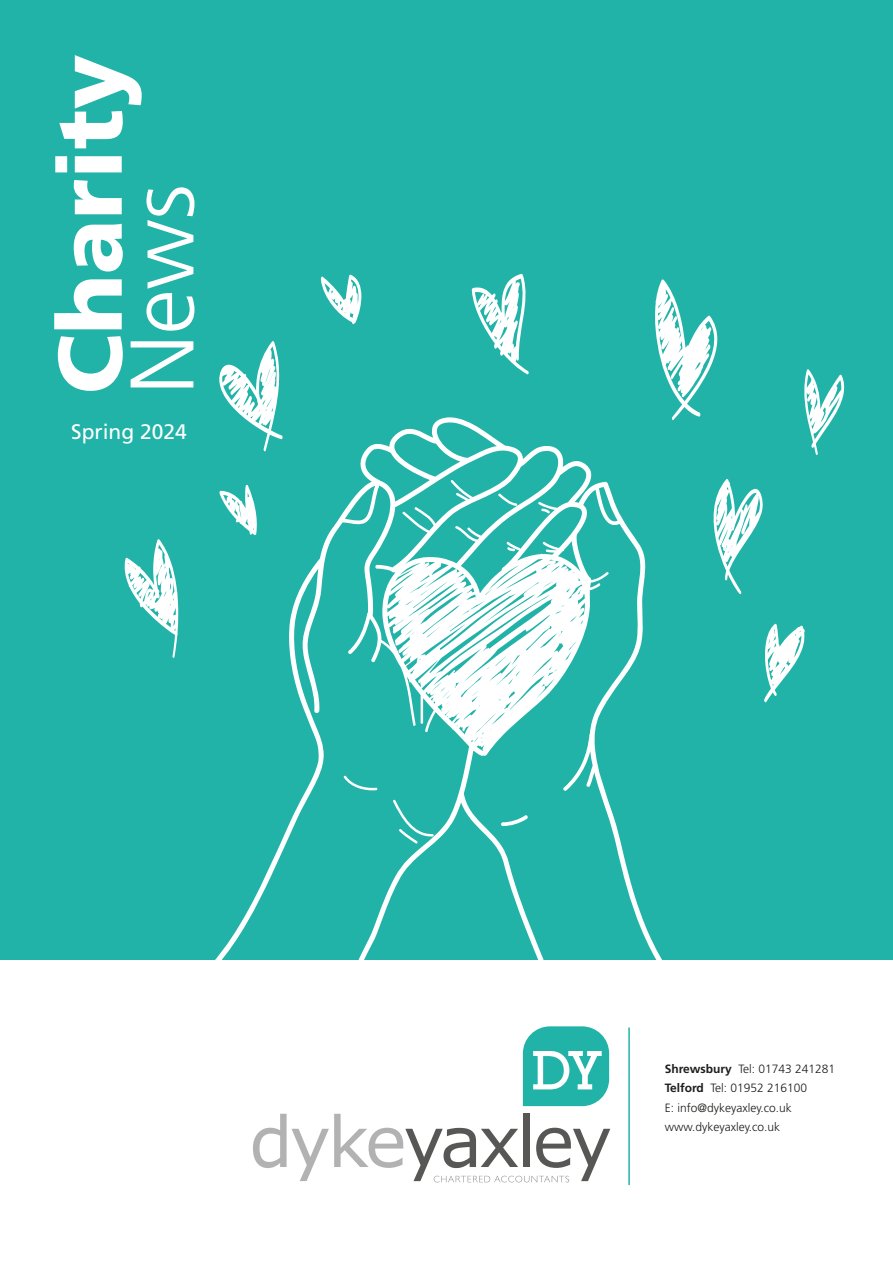
<style>
.page{position:relative;width:893px;height:1263px;background:#fff}
.page>*{position:absolute;margin:0;border:0;box-sizing:border-box;transform-origin:0 0}
.t1{font:900 90px/71.7px "Frutiger";color:#fff}
.t2{font:21px "Frutiger";color:#fff}
.t3{font:300 12px/19.5px "Frutiger";color:#1d1d1b}
.s1{font-weight:300}
.s2{font-weight:700}
</style>
<div class="page">
<div style="left:0;top:0;width:893px;height:959px;background:#21b3a8"></div>
<svg style="left:523px;top:1026px;width:86px;height:80px"></svg>
<svg style="left:253px;top:1114px;width:357px;height:68px"></svg>
<svg style="left:655px;top:279px;width:63px;height:141px"></svg>
<svg style="left:472px;top:274px;width:57px;height:101px"></svg>
<svg style="left:219px;top:341px;width:61px;height:74px"></svg>
<svg style="left:321px;top:274px;width:40px;height:50px"></svg>
<svg style="left:124px;top:539px;width:55px;height:119px"></svg>
<svg style="left:713px;top:479px;width:50px;height:115px"></svg>
<svg style="left:804px;top:369px;width:41px;height:86px"></svg>
<svg style="left:764px;top:623px;width:41px;height:80px"></svg>
<svg style="left:210px;top:415px;width:455px;height:545px"></svg>
<svg style="left:497px;top:493px;width:21px;height:13px"></svg>
<svg style="left:500px;top:814px;width:29px;height:12px"></svg>
<svg style="left:343px;top:775px;width:35px;height:16px"></svg>
<hr style="left:628px;top:1027px;width:2px;height:158px;background:#21b3a8">
<p class="t1" style="left:54px;top:394px;width:342px;rotate:-90deg">Charity<br><span class="s1">News</span></p>
<p class="t2" style="left:71px;top:419px;width:117px">Spring 2024</p>
<p class="t3" style="left:665px;top:1059px;width:172px"><span class="s2">Shrewsbury</span> Tel: 01743 241281<br><span class="s2">Telford</span> Tel: 01952 216100<br>E: info@dykeyaxley.co.uk www.dykeyaxley.co.uk</p>
</div>
